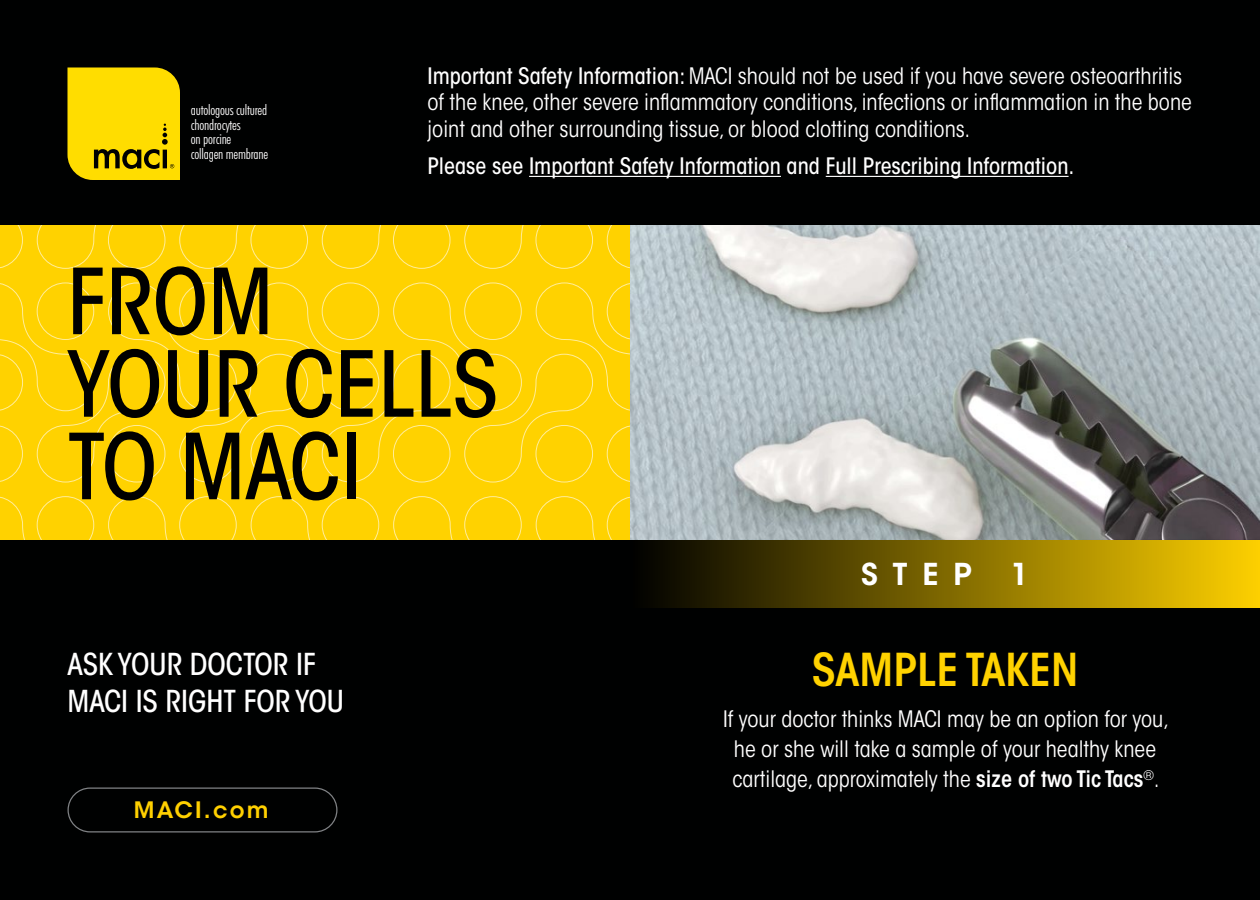
<style>
.page{position:relative;width:1260px;height:900px;background:#000101}
.page>*{position:absolute;margin:0;border:0;box-sizing:border-box;transform-origin:0 0}
.t1{font:500 condensed 90px/82.5px "ITC Avant Garde Std";color:#000}
.t2{font:600 condensed 45px "ITC Avant Garde Std";color:#ffd200}
.t3{font:500 condensed 30px/37.5px "ITC Avant Garde Std";color:#fff}
.t4{font:600 30px "ITC Avant Garde Std";color:#fff}
.t5{font:condensed 22.5px/30px "ITC Avant Garde Std";color:#fff;text-align:center}
.t6{font:500 condensed 22.5px "ITC Avant Garde Std";color:#fff}
.t7{font:600 22.5px "ITC Avant Garde Std";letter-spacing:.1em;color:#ffd000}
.t8{font:300 condensed 14.5px/14.5px "Futura BT";letter-spacing:-.015em;color:#fff}
.s1{font-weight:500}
.s2{font-weight:600}
</style>
<div class="page">
<div style="left:0;top:225px;width:630px;height:315px;background:#ffd200"></div>
<svg style="left:0;top:225px;width:23px;height:44px"></svg>
<svg style="left:36px;top:225px;width:130px;height:44px"></svg>
<svg style="left:179px;top:225px;width:129px;height:44px"></svg>
<svg style="left:321px;top:225px;width:130px;height:44px"></svg>
<svg style="left:464px;top:225px;width:129px;height:44px"></svg>
<svg style="left:606px;top:225px;width:24px;height:44px"></svg>
<svg style="left:0;top:282px;width:630px;height:201px"></svg>
<svg style="left:0;top:496px;width:95px;height:44px"></svg>
<svg style="left:108px;top:496px;width:129px;height:44px"></svg>
<svg style="left:250px;top:496px;width:130px;height:44px"></svg>
<svg style="left:393px;top:496px;width:129px;height:44px"></svg>
<svg style="left:535px;top:496px;width:95px;height:44px"></svg>
<img style="left:630px;top:225px;width:630px;height:315px">
<div style="left:630px;top:540px;width:630px;height:68px;background:linear-gradient(to right,#000,#fccf00)"></div>
<svg style="left:68px;top:68px;width:112px;height:112px;background:#e9ca00"></svg>
<div style="left:68px;top:788px;width:270px;height:44px;border:1px solid #808285;border-radius:22px"></div>
<hr style="left:529px;top:176px;width:252px;height:1px;background:#fff">
<hr style="left:826px;top:176px;width:243px;height:1px;background:#fff">
<p class="t8" style="left:191px;top:103px;width:79px">autologous cultured chondrocytes<br>on porcine<br>collagen membrane</p>
<p class="t5" style="left:428px;top:63px;width:766px;line-height:26.2px;text-align:left"><span class="s1">Important Safety Information:</span> MACI should not be used if you have severe osteoarthritis of the knee, other severe inflammatory conditions, infections or inflammation in the bone joint and other surrounding tissue, or blood clotting conditions.</p>
<p class="t6" style="left:428px;top:152px;width:649px">Please see Important Safety Information and Full Prescribing Information.</p>
<h1 class="t1" style="left:68px;top:260px;width:433px">FROM<br>YOUR CELLS<br>TO MACI</h1>
<h3 class="t4" style="left:861px;top:555px;width:112px">STEP</h3>
<h3 class="t4" style="left:1011px;top:555px;width:20px">1</h3>
<h3 class="t3" style="left:68px;top:645px;width:278px">ASK YOUR DOCTOR IF<br>MACI IS RIGHT FOR YOU</h3>
<h2 class="t2" style="left:812px;top:641px;width:268px">SAMPLE TAKEN</h2>
<p class="t5" style="left:723px;top:704px;width:448px">If your doctor thinks MACI may be an option for you, he or she will take a sample of your healthy knee cartilage, approximately the <span class="s2">size of two Tic Tacs</span><sup>®</sup>.</p>
<p class="t7" style="left:134px;top:796px;width:136px">MACI.com</p>
</div>
